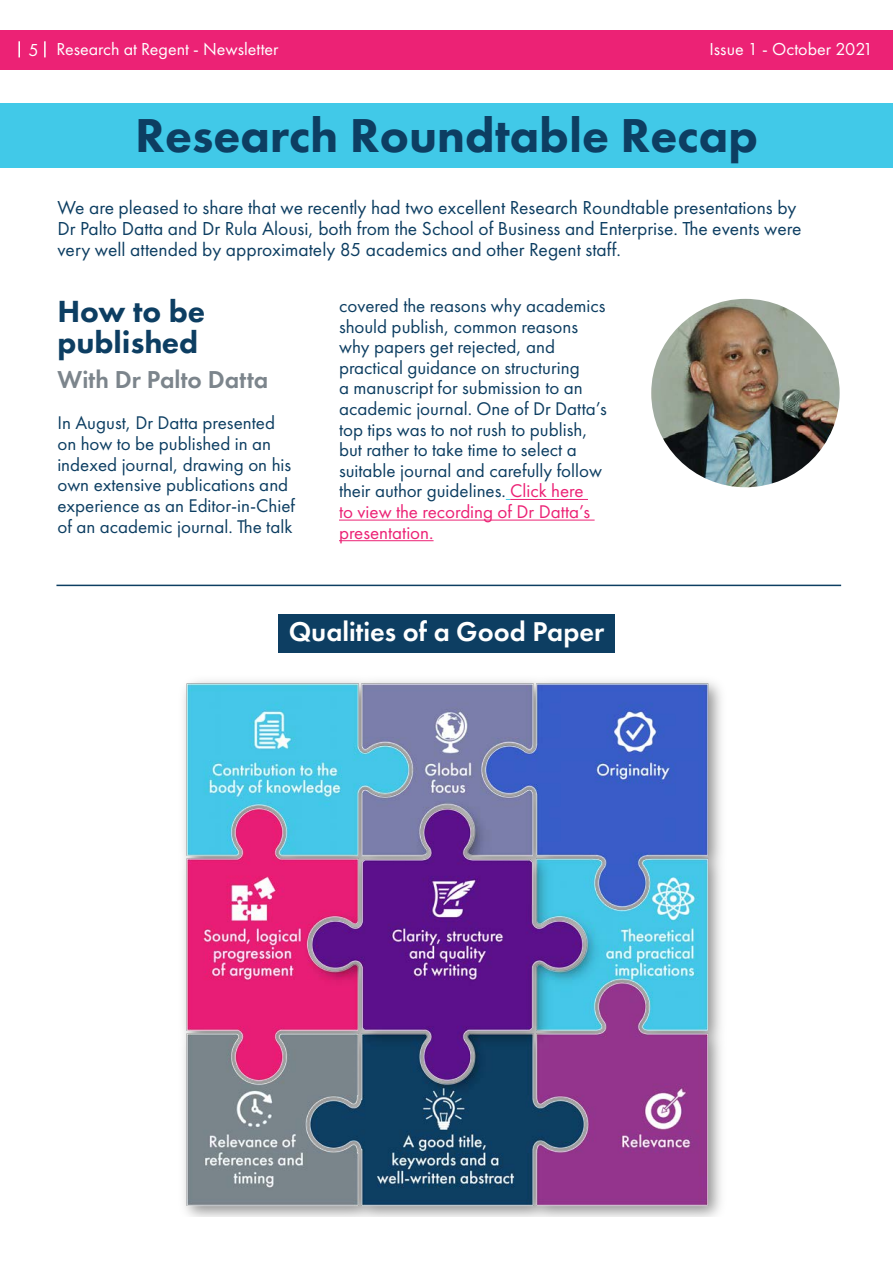
<style>
.page{position:relative;width:893px;height:1263px;background:#fff}
.page>*{position:absolute;margin:0;border:0;box-sizing:border-box;transform-origin:0 0}
.t1{font:800 49.35px "Futura PT";color:#0d3e62}
.t2{font:800 31.8px/31.8px "Futura PT";color:#0d3e62}
.t3{font:600 28.2px "Futura PT";color:#fff}
.t4{font:600 25.35px "Futura PT";color:#7c858c}
.t5{font:19.5px/21px "Futura PT";color:#0d3e62}
.t6{font:19.05px/20.5px "Futura PT";color:#0d3e62}
.t7{font:18px "Futura PT";color:#fff}
.s1{color:#ec2275}
</style>
<div class="page">
<div style="left:0;top:103px;width:893px;height:65px;background:#41c9e8"></div>
<hr style="left:510px;top:499px;width:78px;height:1px;background:#ec2275">
<hr style="left:339px;top:520px;width:256px;height:1px;background:#ec2275">
<hr style="left:339px;top:540px;width:95px;height:1px;background:#ec2275">
<img style="left:651px;top:299px;width:189px;height:188px;border-radius:94px">
<hr style="left:56px;top:585px;width:785px;height:1px;background:#0d3e62">
<div style="left:278px;top:614px;width:337px;height:38px;background:#0d3e62"></div>
<img style="left:184px;top:680px;width:537px;height:536px">
<div style="left:0;top:30px;width:893px;height:40px;background:#ec2275"></div>
<svg style="left:18px;top:41px;width:2px;height:16px"></svg>
<svg style="left:44px;top:41px;width:2px;height:16px"></svg>
<p class="t7" style="left:28px;top:39px;width:12px">5</p>
<p class="t7" style="left:56px;top:39px;width:224px">Research at Regent - Newsletter</p>
<p class="t7" style="left:709px;top:39px;width:165px">Issue 1 - October 2021</p>
<p class="t1" style="left:135px;top:105px;width:624px">Research Roundtable Recap</p>
<p class="t5" style="left:57px;top:196px;width:746px">We are pleased to share that we recently had two excellent Research Roundtable presentations by<br>Dr Palto Datta and Dr Rula Alousi, both from the School of Business and Enterprise. The events were very well attended by approximately 85 academics and other Regent staff.</p>
<p class="t2" style="left:57px;top:295px;width:149px">How to be published</p>
<p class="t4" style="left:57px;top:364px;width:212px">With Dr Palto Datta</p>
<p class="t6" style="left:57px;top:413px;width:239px">In August, Dr Datta presented on how to be published in an indexed journal, drawing on his own extensive publications and experience as an Editor-in-Chief of an academic journal. The talk</p>
<p class="t6" style="left:339px;top:295px;width:269px">covered the reasons why academics should publish, common reasons why papers get rejected, and practical guidance on structuring<br>a manuscript for submission to an academic journal. One of Dr Datta’s top tips was to not rush to publish, but rather to take time to select a suitable journal and carefully follow their author guidelines. <span class="s1">Click here<br>to view the recording of Dr Datta’s presentation.</span></p>
<p class="t3" style="left:289px;top:614px;width:317px">Qualities of a Good Paper</p>
</div>
